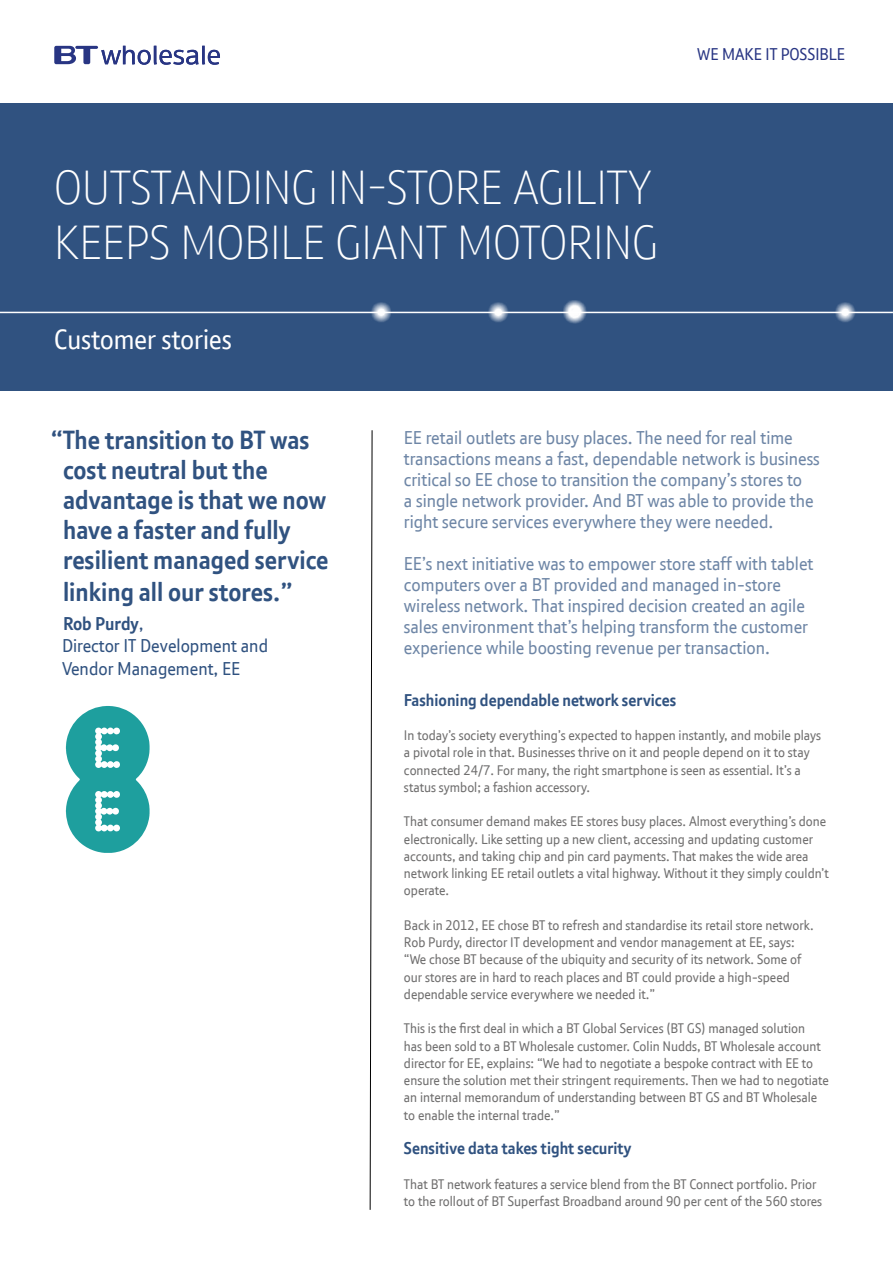
<style>
.page{position:relative;width:893px;height:1263px;background:#fff}
.page>*{position:absolute;margin:0;border:0;box-sizing:border-box;transform-origin:0 0}
.t1{font:300 46.5px/55.8px "BT Font";color:#fff}
.t2{font:27px "BT Font";color:#fff}
.t3{font:700 25.5px/30.3px "New BT";color:#305280}
.t4{font:18px/21px "New BT";color:#6e86a6}
.t5{font:18px/22.5px "New BT";color:#305280}
.t6{font:700 16.5px "New BT";color:#305280}
.t7{font:16.5px "BT Font";color:#283583}
.t8{font:13.5px/17.2px "New BT";color:#706f6f}
.s1{font-weight:700}
</style>
<div class="page">
<svg style="left:370px;top:430px;width:2px;height:780px"></svg>
<svg style="left:66px;top:706px;width:84px;height:147px"></svg>
<div style="left:0;top:104px;width:893px;height:287px;background:#305280"></div>
<svg style="left:54px;top:46px;width:166px;height:19px"></svg>
<hr style="left:0;top:312px;width:893px;height:1px;background:#fff">
<svg style="left:371px;top:302px;width:20px;height:20px"></svg>
<div style="left:377px;top:308px;width:8px;height:9px;background:#fff;border-radius:50%"></div>
<svg style="left:488px;top:302px;width:21px;height:20px"></svg>
<svg style="left:494px;top:308px;width:9px;height:9px"></svg>
<svg style="left:563px;top:300px;width:24px;height:24px"></svg>
<svg style="left:567px;top:304px;width:16px;height:16px"></svg>
<svg style="left:835px;top:302px;width:20px;height:20px"></svg>
<div style="left:841px;top:308px;width:8px;height:9px;background:#fff;border-radius:50%"></div>
<p class="t7" style="left:697px;top:44px;width:149px">WE MAKE IT POSSIBLE</p>
<h1 class="t1" style="left:54px;top:158px;width:606px">OUTSTANDING IN-STORE AGILITY<br>KEEPS MOBILE GIANT MOTORING</h1>
<h2 class="t2" style="left:54px;top:322px;width:179px">Customer stories</h2>
<h3 class="t3" style="left:63px;top:425px;width:267px;text-indent:-12px">“The transition to BT was cost neutral but the advantage is that we now have a faster and fully resilient managed service linking all our stores.”</h3>
<h3 class="t5" style="left:62px;top:611px;width:207px"><span class="s1">Rob Purdy</span>,<br>Director IT Development and<br>Vendor Management, EE</h3>
<p class="t4" style="left:404px;top:426px;width:417px">EE retail outlets are busy places. The need for real time transactions means a fast, dependable network is business critical so EE chose to transition the company’s stores to<br>a single network provider. And BT was able to provide the right secure services everywhere they were needed.</p>
<p class="t4" style="left:404px;top:552px;width:411px">EE’s next initiative was to empower store staff with tablet computers over a BT provided and managed in-store wireless network. That inspired decision created an agile sales environment that’s helping transform the customer experience while boosting revenue per transaction.</p>
<p class="t6" style="left:404px;top:689px;width:274px">Fashioning dependable network services</p>
<p class="t8" style="left:404px;top:726px;width:419px">In today’s society everything’s expected to happen instantly, and mobile plays a pivotal role in that. Businesses thrive on it and people depend on it to stay connected 24/7. For many, the right smartphone is seen as essential. It’s a status symbol; a fashion accessory.</p>
<p class="t8" style="left:404px;top:812px;width:427px">That consumer demand makes EE stores busy places. Almost everything’s done electronically. Like setting up a new client, accessing and updating customer accounts, and taking chip and pin card payments. That makes the wide area network linking EE retail outlets a vital highway. Without it they simply couldn’t operate.</p>
<p class="t8" style="left:404px;top:916px;width:411px">Back in 2012, EE chose BT to refresh and standardise its retail store network.<br>Rob Purdy, director IT development and vendor management at EE, says: “We chose BT because of the ubiquity and security of its network. Some of our stores are in hard to reach places and BT could provide a high-speed dependable service everywhere we needed it.”</p>
<p class="t8" style="left:404px;top:1019px;width:426px">This is the first deal in which a BT Global Services (BT GS) managed solution<br>has been sold to a BT Wholesale customer. Colin Nudds, BT Wholesale account director for EE, explains: “We had to negotiate a bespoke contract with EE to ensure the solution met their stringent requirements. Then we had to negotiate an internal memorandum of understanding between BT GS and BT Wholesale to enable the internal trade.”</p>
<p class="t6" style="left:404px;top:1138px;width:229px">Sensitive data takes tight security</p>
<p class="t8" style="left:404px;top:1175px;width:420px">That BT network features a service blend from the BT Connect portfolio. Prior to the rollout of BT Superfast Broadband around 90 per cent of the 560 stores</p>
</div>
